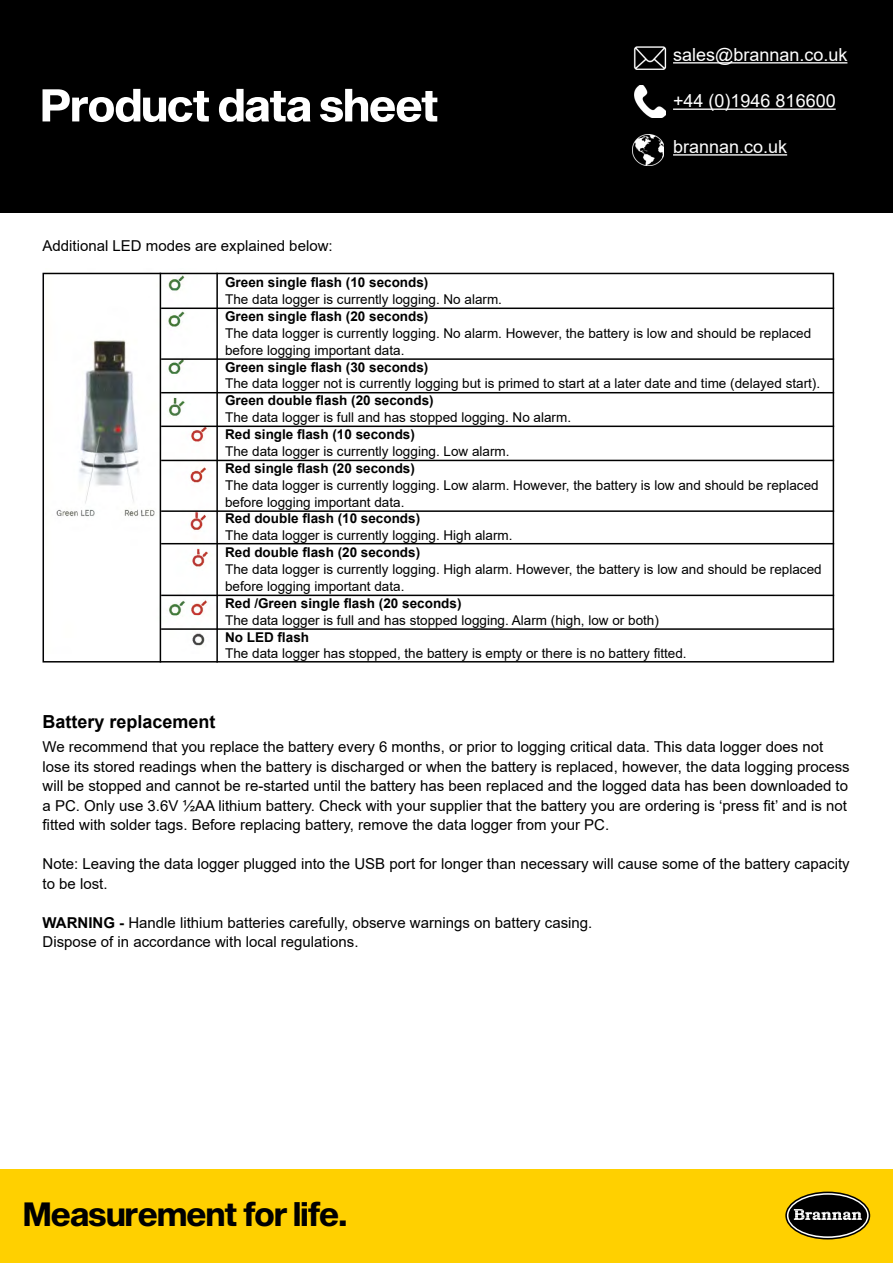
<style>
.page{position:relative;width:893px;height:1263px;background:#fff}
.page>*{position:absolute;margin:0;border:0;box-sizing:border-box;transform-origin:0 0}
.t1{font:33px "Sequel Sans Bold Disp";color:#000}
.t2{font:18px "Arial";color:#fff}
.t3{font:700 18px "Arial";color:#000}
.t4{font:15px/19.5px "Arial";color:#000}
.t5{font:13.5px/16.8px "Arial";color:#000}
.t6{font:700 13.5px "Arial";color:#000}
.s1{font-weight:700}
</style>
<div class="page">
<div style="left:0;top:0;width:893px;height:213px;background:#000"></div>
<div style="left:0;top:1169px;width:893px;height:94px;background:#ffd000"></div>
<svg style="left:786px;top:1192px;width:83px;height:47px"></svg>
<div style="left:785px;top:1191px;width:85px;height:48px;border:2px solid #000;border-radius:50%"></div>
<div style="left:788px;top:1195px;width:79px;height:41px;background:#000;border-radius:50%"></div>
<svg style="left:794px;top:1209px;width:68px;height:11px"></svg>
<img style="left:633px;top:47px;width:34px;height:22px">
<hr style="left:673px;top:62px;width:174px;height:2px;background:#fff">
<img style="left:635px;top:86px;width:30px;height:32px">
<hr style="left:673px;top:109px;width:163px;height:1px;background:#fff">
<img style="left:633px;top:134px;width:31px;height:32px">
<hr style="left:673px;top:154px;width:114px;height:2px;background:#fff">
<svg style="left:43px;top:89px;width:394px;height:33px"></svg>
<img style="left:45px;top:272px;width:172px;height:382px">
<div style="left:43px;top:273px;width:791px;height:389px;border:2px solid #000"></div>
<hr style="left:160px;top:273px;width:1px;height:389px;background:#000">
<hr style="left:216px;top:273px;width:2px;height:389px;background:#000">
<hr style="left:161px;top:308px;width:673px;height:1px;background:#000">
<hr style="left:161px;top:358px;width:673px;height:2px;background:#000">
<hr style="left:161px;top:392px;width:673px;height:1px;background:#000">
<hr style="left:161px;top:460px;width:673px;height:1px;background:#000">
<hr style="left:161px;top:510px;width:673px;height:2px;background:#000">
<hr style="left:161px;top:543px;width:673px;height:1px;background:#000">
<hr style="left:161px;top:595px;width:673px;height:1px;background:#000">
<hr style="left:161px;top:628px;width:673px;height:2px;background:#000">
<hr style="left:161px;top:426px;width:673px;height:1px;background:#000">
<p class="t4" style="left:43px;top:236px;width:292px">Additional LED modes are explained below:</p>
<p class="t2" style="left:673px;top:42px;width:176px">sales@brannan.co.uk</p>
<p class="t2" style="left:673px;top:89px;width:164px">+44 (0)1946 816600</p>
<p class="t2" style="left:673px;top:134px;width:116px">brannan.co.uk</p>
<p class="t6" style="left:225px;top:273px;width:205px">Green single flash (10 seconds)</p>
<p class="t5" style="left:225px;top:291px;width:278px">The data logger is currently logging. No alarm.</p>
<p class="t6" style="left:225px;top:307px;width:205px">Green single flash (20 seconds)</p>
<p class="t5" style="left:225px;top:324px;width:588px">The data logger is currently logging. No alarm. However, the battery is low and should be replaced before logging important data.</p>
<p class="t6" style="left:225px;top:357px;width:205px">Green single flash (30 seconds)</p>
<p class="t5" style="left:225px;top:375px;width:597px">The data logger not is currently logging but is primed to start at a later date and time (delayed start).</p>
<p class="t6" style="left:225px;top:391px;width:210px">Green double flash (20 seconds)</p>
<p class="t5" style="left:225px;top:409px;width:347px">The data logger is full and has stopped logging. No alarm.</p>
<p class="t6" style="left:225px;top:425px;width:191px">Red single flash (10 seconds)</p>
<p class="t5" style="left:225px;top:443px;width:286px">The data logger is currently logging. Low alarm.</p>
<p class="t6" style="left:225px;top:458px;width:191px">Red single flash (20 seconds)</p>
<p class="t5" style="left:225px;top:476px;width:595px">The data logger is currently logging. Low alarm. However, the battery is low and should be replaced before logging important data.</p>
<p class="t6" style="left:225px;top:509px;width:197px">Red double flash (10 seconds)</p>
<p class="t5" style="left:225px;top:527px;width:289px">The data logger is currently logging. High alarm.</p>
<p class="t6" style="left:225px;top:543px;width:197px">Red double flash (20 seconds)</p>
<p class="t5" style="left:225px;top:561px;width:598px">The data logger is currently logging. High alarm. However, the battery is low and should be replaced before logging important data.</p>
<p class="t6" style="left:225px;top:593px;width:238px">Red /Green single flash (20 seconds)</p>
<p class="t5" style="left:225px;top:611px;width:435px">The data logger is full and has stopped logging. Alarm (high, low or both)</p>
<p class="t6" style="left:225px;top:627px;width:86px">No LED flash</p>
<p class="t5" style="left:225px;top:645px;width:463px">The data logger has stopped, the battery is empty or there is no battery fitted.</p>
<p class="t3" style="left:43px;top:709px;width:175px">Battery replacement</p>
<p class="t4" style="left:43px;top:737px;width:809px">We recommend that you replace the battery every 6 months, or prior to logging critical data. This data logger does not lose its stored readings when the battery is discharged or when the battery is replaced, however, the data logging process will be stopped and cannot be re-started until the battery has been replaced and the logged data has been downloaded to a PC. Only use 3.6V ½AA lithium battery. Check with your supplier that the battery you are ordering is ‘press fit’ and is not fitted with solder tags. Before replacing battery, remove the data logger from your PC.</p>
<p class="t4" style="left:43px;top:854px;width:809px">Note: Leaving the data logger plugged into the USB port for longer than necessary will cause some of the battery capacity to be lost.</p>
<p class="t4" style="left:43px;top:913px;width:551px"><span class="s1">WARNING -</span> Handle lithium batteries carefully, observe warnings on battery casing.<br>Dispose of in accordance with local regulations.</p>
<h1 class="t1" style="left:24px;top:1191px;width:325px">Measurement for life.</h1>
</div>
